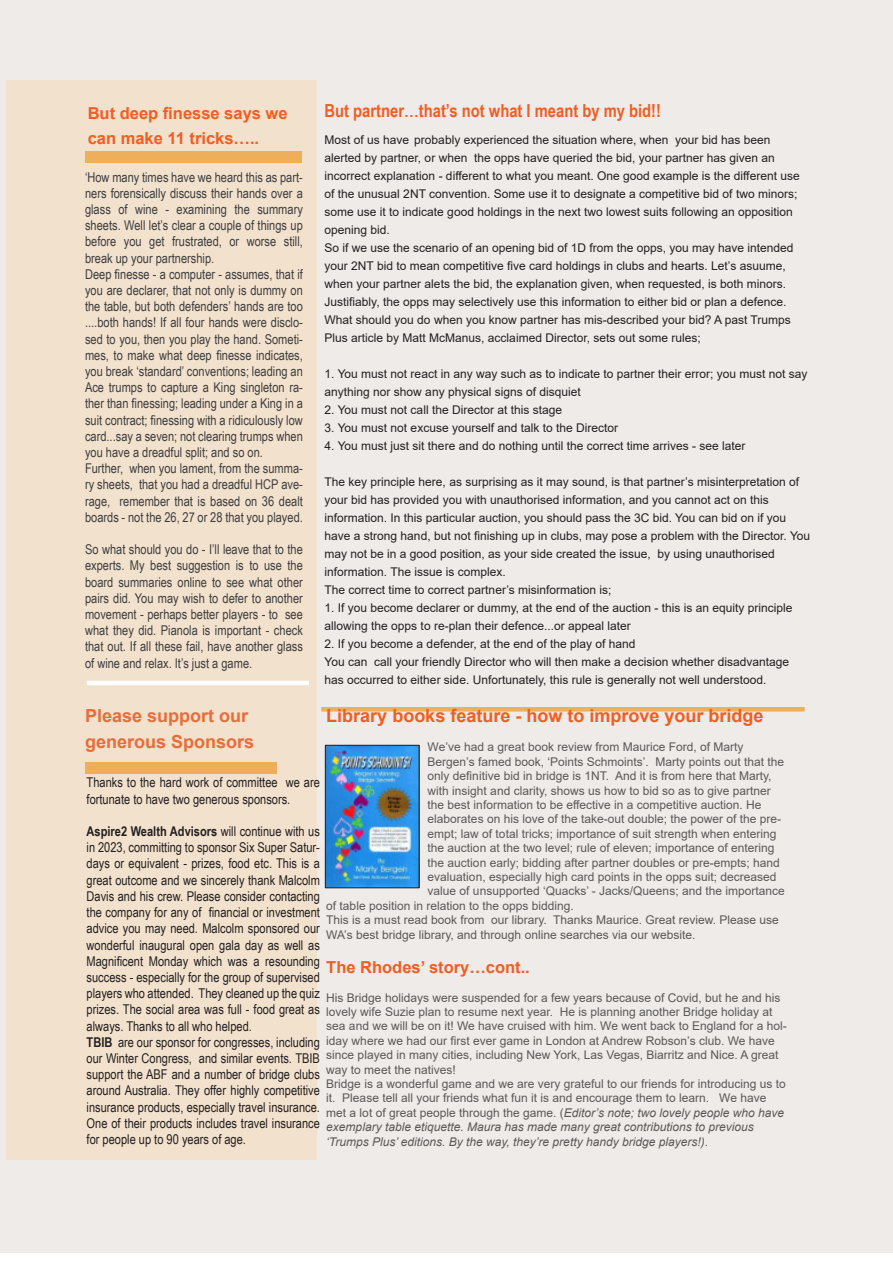
<style>
.page{position:relative;width:893px;height:1263px;background:#fff}
.page>*{position:absolute;margin:0;border:0;box-sizing:border-box;transform-origin:0 0}
.t1{font:700 18px "Arial";color:#f25d21}
.t2{font:700 18px "Arial Narrow";color:#f25d21}
.t3{font:700 18px/25.5px "Arial";color:#e76d39}
.t4{font:700 16.5px/25.5px "Arial";color:#f25d21}
.t5{font:13.5px/16.2px "Arial Narrow";color:#3e3e3f}
.t6{font:13.5px/16.2px "Arial Narrow";color:#231f20}
.t7{font:12px/18px "Arial";color:#231f20}
.t8{font:12px/14.4px "Arial";color:#5b5958}
.s1{font-style:italic}
.s2{font-weight:700}
</style>
<div class="page">
<div style="left:0;top:0;width:893px;height:1252px;background:#eeebe9"></div>
<div style="left:7px;top:80px;width:310px;height:1079px;background:#f2e1cd"></div>
<div style="left:85px;top:151px;width:217px;height:12px;background:#efae58"></div>
<div style="left:85px;top:762px;width:191px;height:11px;background:#efae58"></div>
<hr style="left:321px;top:707px;width:484px;height:4px;background:#efae58">
<hr style="left:87px;top:681px;width:222px;height:4px;background:#fff">
<img style="left:327px;top:747px;width:90px;height:139px">
<div style="left:325px;top:745px;width:94px;height:143px;border:1px solid #231f20"></div>
<h2 class="t4" style="left:88px;top:102px;width:201px">But deep finesse says we can make 11 tricks…..</h2>
<p class="t5" style="left:85px;top:170px;width:219px">‘How many times have we heard this as part&shy;ners forensically discuss their hands over a glass of wine - examining the summary sheets. Well let’s clear a couple of things up before you get frustrated, or worse still, break up your partnership.<br>Deep finesse - a computer - assumes, that if you are declarer, that not only is dummy on the table, but both defenders’ hands are too ....both hands! If all four hands were disclo&shy;sed to you, then you play the hand. Someti&shy;mes, to make what deep finesse indicates, you break ‘standard’ conventions; leading an Ace trumps to capture a King singleton ra&shy;ther than finessing; leading under a King in a suit contract; finessing with a ridiculously low card...say a seven; not clearing trumps when you have a dreadful split; and so on.<br>Further, when you lament, from the summa&shy;ry sheets, that you had a dreadful HCP ave&shy;rage, remember that is based on 36 dealt boards - not the 26, 27 or 28 that you played.</p>
<p class="t5" style="left:85px;top:543px;width:219px;text-align:justify">So what should you do - I’ll leave that to the experts. My best suggestion is to use the board summaries online to see what other pairs did. You may wish to defer to another movement - perhaps better players - to see what they did. Pianola is important - check that out. If all these fail, have another glass of wine and relax. It’s just a game.</p>
<h1 class="t2" style="left:325px;top:104px;width:338px">But partner…that’s not what I meant by my bid!!</h1>
<p class="t7" style="left:325px;top:132px;width:477px">Most of us have probably experienced the situation where, when your bid has been alerted by partner, or when the opps have queried the bid, your partner has given an incorrect explanation - different to what you meant. One good example is the different use of the unusual 2NT convention. Some use it to designate a competitive bid of two minors; some use it to indicate good holdings in the next two lowest suits following an opposition opening bid.<br>So if we use the scenario of an opening bid of 1D from the opps, you may have intended your 2NT bid to mean competitive five card holdings in clubs and hearts. Let’s asuume, when your partner alets the bid, the explanation given, when requested, is both minors.<br>Justifiably, the opps may selectively use this information to either bid or plan a defence.<br>What should you do when you know partner has mis-described your bid? A past Trumps Plus article by Matt McManus, acclaimed Director, sets out some rules;</p>
<p class="t7" style="left:325px;top:366px;width:484px">1. You must not react in any way such as to indicate to partner their error; you must not say anything nor show any physical signs of disquiet</p>
<p class="t7" style="left:325px;top:402px;width:239px">2. You must not call the Director at this stage</p>
<p class="t7" style="left:325px;top:420px;width:295px">3. You must not excuse yourself and talk to the Director</p>
<p class="t7" style="left:325px;top:438px;width:422px">4. You must just sit there and do nothing until the correct time arrives - see later</p>
<p class="t7" style="left:325px;top:474px;width:487px">The key principle here, as surprising as it may sound, is that partner’s misinterpretation of your bid has provided you with unauthorised information, and you cannot act on this information. In this particular auction, you should pass the 3C bid. You can bid on if you have a strong hand, but not finishing up in clubs, may pose a problem with the Director. You may not be in a good position, as your side created the issue, by using unauthorised information. The issue is complex.<br>The correct time to correct partner’s misinformation is;</p>
<p class="t7" style="left:325px;top:600px;width:470px">1. If you become declarer or dummy, at the end of the auction - this is an equity principle allowing the opps to re-plan their defence...or appeal later</p>
<p class="t7" style="left:325px;top:636px;width:466px">2. If you become a defender, at the end of the play of hand<br>You can call your friendly Director who will then make a decision whether disadvantage has occurred to either side. Unfortunately, this rule is generally not well understood.</p>
<h1 class="t3" style="left:85px;top:705px;width:171px">Please support our generous Sponsors</h1>
<h1 class="t1" style="left:326px;top:709px;width:439px">Library books feature - how to improve your bridge</h1>
<p class="t8" style="left:428px;top:741px;width:317px">We’ve had a great book review from Maurice Ford, of Marty</p>
<p class="t8" style="left:428px;top:755px;width:358px">Bergen’s famed book, ‘Points Schmoints’. Marty points out that the</p>
<p class="t8" style="left:428px;top:770px;width:345px">only definitive bid in bridge is 1NT. And it is from here that Marty,</p>
<p class="t8" style="left:428px;top:784px;width:345px">with insight and clarity, shows us how to bid so as to give partner</p>
<p class="t8" style="left:428px;top:798px;width:335px">the best information to be effective in a competitive auction. He</p>
<p class="t8" style="left:428px;top:813px;width:355px">elaborates on his love of the take-out double; the power of the pre-</p>
<p class="t8" style="left:428px;top:827px;width:350px">empt; law of total tricks; importance of suit strength when entering</p>
<p class="t8" style="left:428px;top:842px;width:348px">the auction at the two level; rule of eleven; importance of entering</p>
<p class="t8" style="left:428px;top:856px;width:354px">the auction early; bidding after partner doubles or pre-empts; hand</p>
<p class="t8" style="left:428px;top:870px;width:350px">evaluation, especially high card points in the opps suit; decreased</p>
<p class="t8" style="left:428px;top:885px;width:359px">value of unsupported ‘Quacks’ - Jacks/Queens; and the importance</p>
<p class="t8" style="left:326px;top:899px;width:249px">of table position in relation to the opps bidding.</p>
<p class="t8" style="left:326px;top:914px;width:454px">This is a must read book from our library. Thanks Maurice. Great review. Please use</p>
<p class="t8" style="left:326px;top:928px;width:371px">WA’s best bridge library, and through online searches via our website.</p>
<h2 class="t4" style="left:326px;top:956px;width:205px">The Rhodes’ story…cont..</h2>
<p class="t8" style="left:326px;top:991px;width:462px">His Bridge holidays were suspended for a few years because of Covid, but he and his lovely wife Suzie plan to resume next year. He is planning another Bridge holiday at sea and we will be on it! We have cruised with him. We went back to England for a hol&shy;iday where we had our first ever game in London at Andrew Robson’s club. We have since played in many cities, including New York, Las Vegas, Biarritz and Nice. A great way to meet the natives!<br>Bridge is a wonderful game and we are very grateful to our friends for introducing us to it. Please tell all your friends what fun it is and encourage them to learn. We have met a lot of great people through the game. (<span class="s1">Editor’s note; two lovely people who have exemplary table etiquette. Maura has made many great contributions to previous ‘Trumps Plus’ editions. By the way, they’re pretty handy bridge players!)</span>.</p>
<p class="t6" style="left:87px;top:776px;width:235px">Thanks to the hard work of committee we are fortunate to have two generous sponsors.</p>
<p class="t6" style="left:87px;top:824px;width:235px"><span class="s2">Aspire2 Wealth Advisors</span> will continue with us in 2023, committing to sponsor Six Super Satur&shy;days or equivalent - prizes, food etc. This is a great outcome and we sincerely thank Malcolm Davis and his crew. Please consider contacting the company for any of financial or investment advice you may need. Malcolm sponsored our wonderful inaugural open gala day as well as Magnificent Monday which was a resounding success - especially for the group of supervised players who attended. They cleaned up the quiz prizes. The social area was full - food great as always. Thanks to all who helped.<br><span class="s2">TBIB</span> are our sponsor for congresses, including our Winter Congress, and similar events. TBIB support the ABF and a number of bridge clubs around Australia. They offer highly competitive insurance products, especially travel insurance.<br>One of their products includes travel insurance for people up to 90 years of age.</p>
</div>
